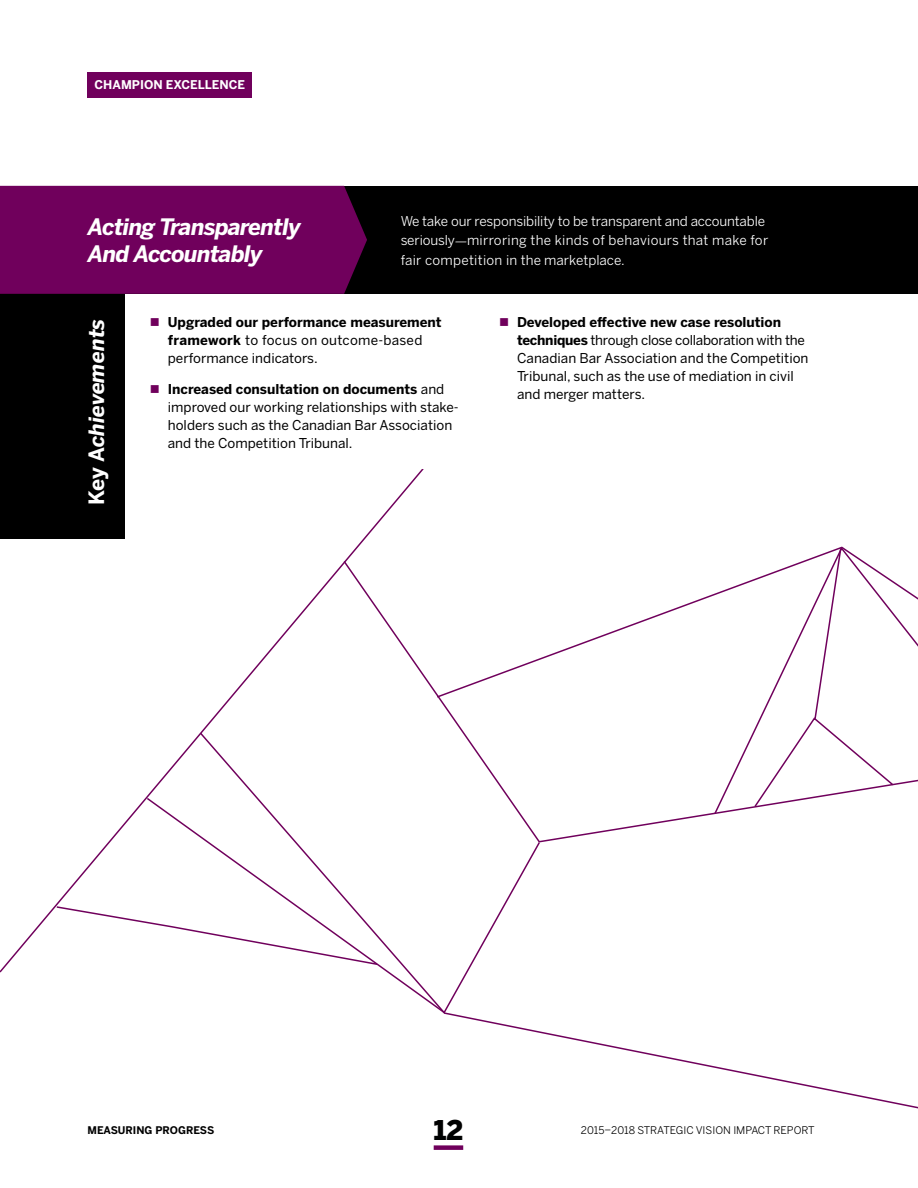
<style>
.page{position:relative;width:918px;height:1188px;background:#fff}
.page>*{position:absolute;margin:0;border:0;box-sizing:border-box;transform-origin:0 0}
.t1{font:900 27px "Benton Sans";color:#000101}
.t2{font:italic 700 22.5px/27px "Benton Sans";letter-spacing:-.03em;color:#fff}
.t3{font:italic 700 21px "Benton Sans";color:#fff}
.t4{font:13.5px/18px "Benton Sans";color:#000}
.t5{font:13.5px/19.5px "Benton Sans";color:#fff}
.t6{font:700 12px "Benton Sans";color:#fff}
.t7{font:10.5px "Benton Sans";color:#000}
.t8{font:700 10.5px "Benton Sans";color:#000}
.s1{font-family:"Minion Pro";font-style:italic}
.s2{font-style:normal}
.s3{font-weight:700}
</style>
<div class="page">
<div style="left:0;top:259px;width:124px;height:279px;background:#000"></div>
<div style="left:0;top:186px;width:918px;height:108px;background:#000"></div>
<div style="left:0;top:186px;width:367px;height:108px;background:#70005c"></div>
<svg style="left:0;top:404px;width:424px;height:569px"></svg>
<svg style="left:342px;top:559px;width:121px;height:172px"></svg>
<svg style="left:199px;top:731px;width:719px;height:378px"></svg>
<svg style="left:145px;top:796px;width:396px;height:219px"></svg>
<svg style="left:55px;top:905px;width:324px;height:61px"></svg>
<svg style="left:436px;top:559px;width:277px;height:140px"></svg>
<svg style="left:713px;top:546px;width:205px;height:269px"></svg>
<svg style="left:753px;top:547px;width:142px;height:262px"></svg>
<div style="left:88px;top:72px;width:164px;height:26px;background:#70005c"></div>
<div style="left:434px;top:1145px;width:29px;height:5px;background:#70005c"></div>
<p class="t6" style="left:94px;top:77px;width:152px">CHAMPION EXCELLENCE</p>
<h2 class="t2" style="left:88px;top:214px;width:215px">Acting Transparently<br>And Accountably</h2>
<p class="t5" style="left:401px;top:211px;width:369px">We take our responsibility to be transparent and accountable seriously<span class="s1">—</span>mirroring the kinds of behaviours that make for fair competition in the marketplace.</p>
<h3 class="t3" style="left:83px;top:505px;width:189px;rotate:-90deg"><span class="s2">Key A</span>chievements</h3>
<p class="t4" style="left:168px;top:313px;width:275px"><span class="s3">Upgraded our performance measurement framework</span> to focus on outcome-based performance indicators.</p>
<p class="t4" style="left:168px;top:381px;width:292px"><span class="s3">Increased consultation on documents</span> and improved our working relationships with stake&shy;holders such as the Canadian Bar Association and the Competition Tribunal.</p>
<p class="t4" style="left:517px;top:313px;width:293px"><span class="s3">Developed effective new case resolution techniques</span> through close collaboration with the Canadian Bar Association and the Competition Tribunal, such as the use of mediation in civil and merger matters.</p>
<h1 class="t1" style="left:434px;top:1113px;width:31px">12</h1>
<p class="t8" style="left:87px;top:1123px;width:128px">MEASURING PROGRESS</p>
<p class="t7" style="left:581px;top:1124px;width:235px">2015–2018 STRATEGIC VISION IMPACT REPORT</p>
</div>
